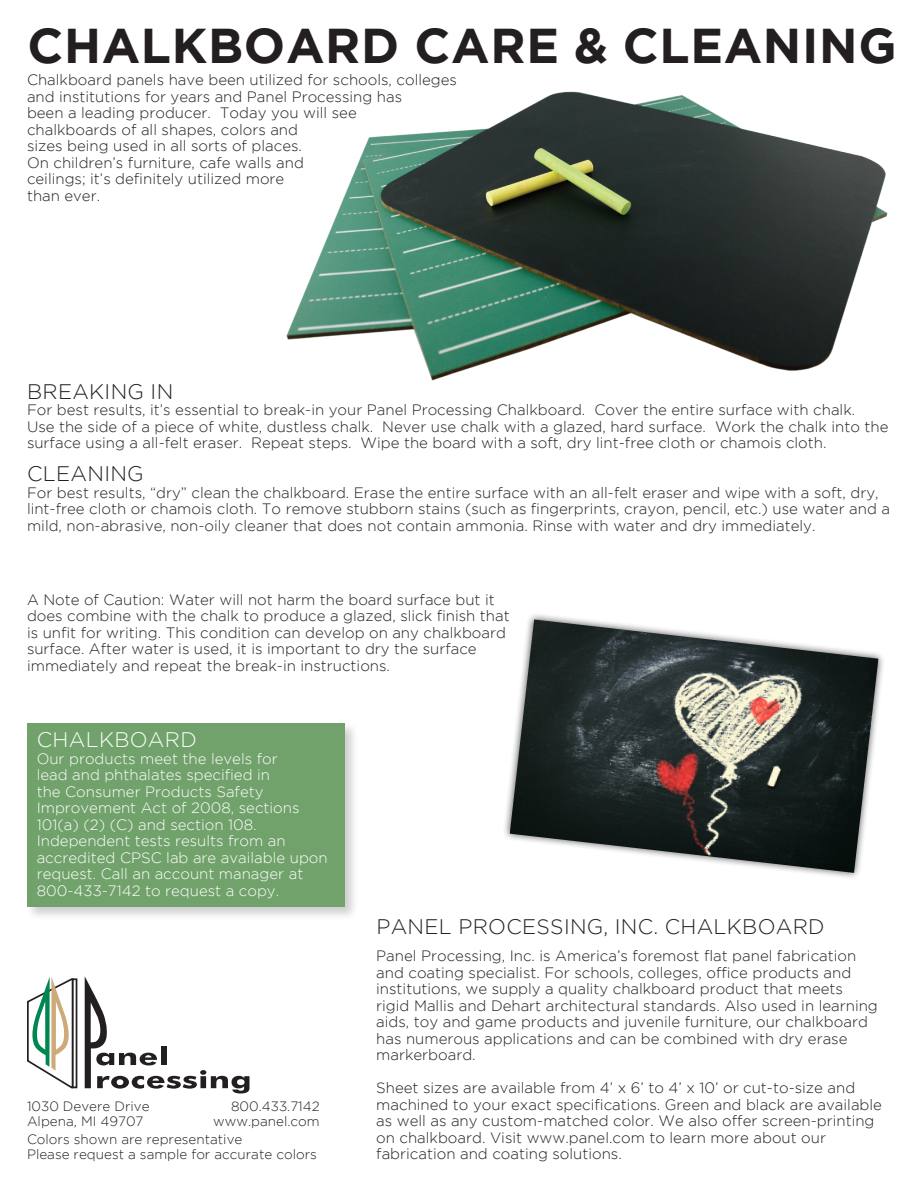
<style>
.page{position:relative;width:918px;height:1188px;background:#fff}
.page>*{position:absolute;margin:0;border:0;box-sizing:border-box;transform-origin:0 0}
.t1{font:700 48.75px "Gotham";letter-spacing:.015em;color:#231f20}
.t2{font:300 21px "Gotham";letter-spacing:.015em;color:#231f20}
.t3{font:300 21px "Gotham";letter-spacing:.015em;color:#fff}
.t4{font:300 15px/16.5px "Gotham";color:#231f20}
.t5{font:300 15px/16.5px "Gotham";color:#fff}
.t6{font:300 13.5px/15px "Gotham";color:#231f20}
</style>
<div class="page">
<img style="left:286px;top:91px;width:602px;height:290px">
<div style="left:26px;top:721px;width:334px;height:200px;background:#231f20;opacity:.31"></div>
<div style="left:27px;top:723px;width:318px;height:183px;background:#71a26b"></div>
<div style="left:502px;top:612px;width:384px;height:268px;background:#231f20;opacity:.75"></div>
<img style="left:510px;top:619px;width:368px;height:254px">
<svg style="left:74px;top:978px;width:3px;height:110px"></svg>
<svg style="left:27px;top:977px;width:47px;height:112px"></svg>
<svg style="left:85px;top:977px;width:164px;height:116px"></svg>
<p class="t1" style="left:27px;top:17px;width:871px">CHALKBOARD CARE &amp; CLEANING</p>
<p class="t4" style="left:27px;top:71px;width:432px">Chalkboard panels have been utilized for schools, colleges and institutions for years and Panel Processing has<br>been a leading producer. Today you will see<br>chalkboards of all shapes, colors and<br>sizes being used in all sorts of places.<br>On children’s furniture, cafe walls and<br>ceilings; it’s definitely utilized more<br>than ever.</p>
<p class="t2" style="left:27px;top:380px;width:148px">BREAKING IN</p>
<p class="t4" style="left:27px;top:402px;width:863px">For best results, it’s essential to break-in your Panel Processing Chalkboard. Cover the entire surface with chalk.<br>Use the side of a piece of white, dustless chalk. Never use chalk with a glazed, hard surface. Work the chalk into the surface using a all-felt eraser. Repeat steps. Wipe the board with a soft, dry lint-free cloth or chamois cloth.</p>
<p class="t2" style="left:27px;top:463px;width:118px">CLEANING</p>
<p class="t4" style="left:27px;top:484px;width:865px">For best results, “dry” clean the chalkboard. Erase the entire surface with an all-felt eraser and wipe with a soft, dry, lint-free cloth or chamois cloth. To remove stubborn stains (such as fingerprints, crayon, pencil, etc.) use water and a mild, non-abrasive, non-oily cleaner that does not contain ammonia. Rinse with water and dry immediately.</p>
<p class="t4" style="left:27px;top:591px;width:484px">A Note of Caution: Water will not harm the board surface but it does combine with the chalk to produce a glazed, slick finish that is unfit for writing. This condition can develop on any chalkboard surface. After water is used, it is important to dry the surface immediately and repeat the break-in instructions.</p>
<p class="t3" style="left:37px;top:728px;width:161px">CHALKBOARD</p>
<p class="t5" style="left:37px;top:750px;width:292px">Our products meet the levels for<br>lead and phthalates specified in<br>the Consumer Products Safety Improvement Act of 2008, sections 101(a) (2) (C) and section 108.<br>Independent tests results from an accredited CPSC lab are available upon request. Call an account manager at 800-433-7142 to request a copy.</p>
<p class="t6" style="left:27px;top:1098px;width:124px">1030 Devere Drive</p>
<p class="t6" style="left:27px;top:1113px;width:118px">Alpena, MI 49707</p>
<p class="t6" style="left:27px;top:1132px;width:291px">Colors shown are representative<br>Please request a sample for accurate colors</p>
<p class="t6" style="left:231px;top:1098px;width:90px">800.433.7142</p>
<p class="t6" style="left:213px;top:1113px;width:108px">www.panel.com</p>
<p class="t2" style="left:376px;top:916px;width:450px">PANEL PROCESSING, INC. CHALKBOARD</p>
<p class="t4" style="left:376px;top:947px;width:503px">Panel Processing, Inc. is America’s foremost flat panel fabrication and coating specialist. For schools, colleges, office products and institutions, we supply a quality chalkboard product that meets rigid Mallis and Dehart architectural standards. Also used in learning aids, toy and game products and juvenile furniture, our chalkboard has numerous applications and can be combined with dry erase markerboard.</p>
<p class="t4" style="left:376px;top:1079px;width:507px">Sheet sizes are available from 4’ x 6’ to 4’ x 10’ or cut-to-size and machined to your exact specifications. Green and black are available as well as any custom-matched color. We also offer screen-printing on chalkboard. Visit www.panel.com to learn more about our fabrication and coating solutions.</p>
</div>
